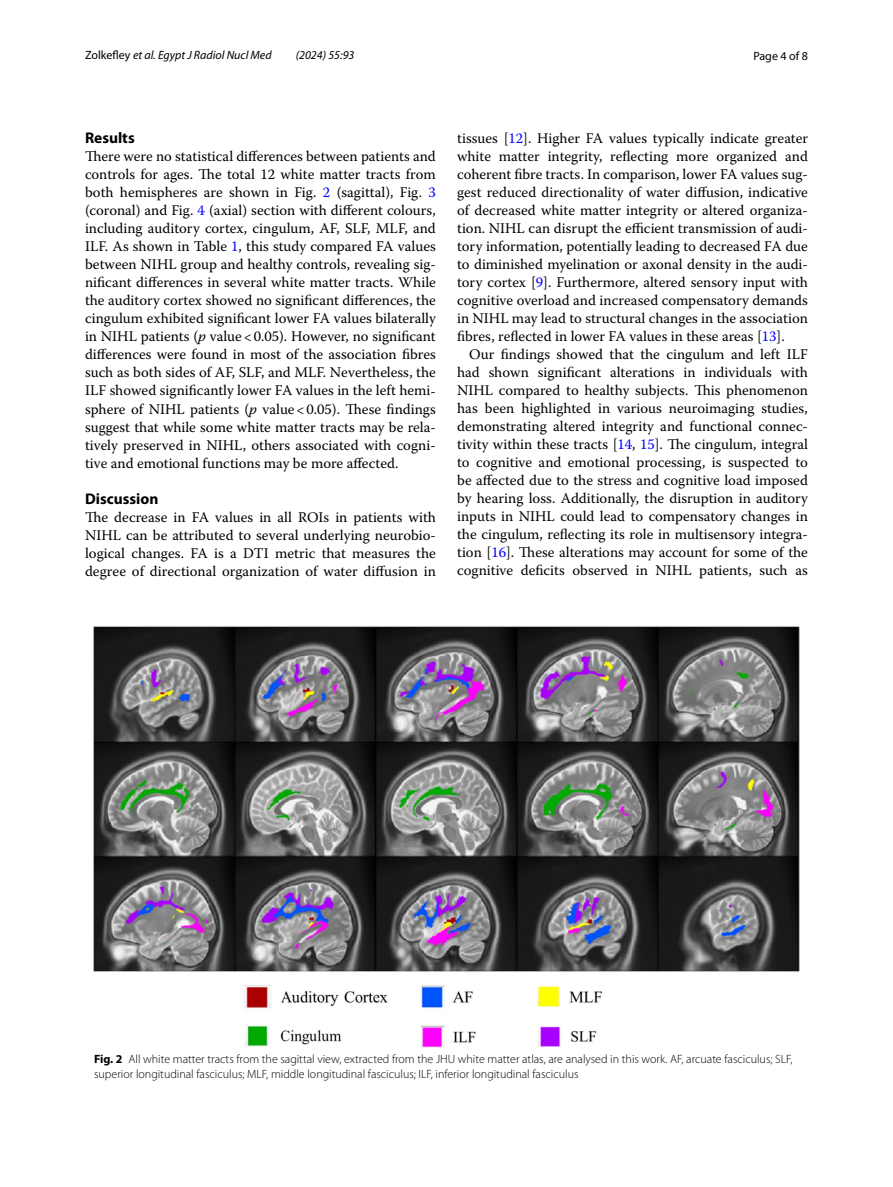
<style>
.page{position:relative;width:893px;height:1187px;background:#fff}
.page>*{position:absolute;margin:0;border:0;box-sizing:border-box;transform-origin:0 0}
.t1{font:700 15.45px "Myriad Pro";color:#000}
.t2{font:14.7px/18px "Warnock Pro";color:#000;text-align:justify}
.t3{font:300 12px/15px "Myriad Pro";color:#000}
.t4{font:italic 12px "Myriad Pro";color:#000}
.t5{font:12px "Myriad Pro";color:#000}
.s1{font-style:normal}
.s2{color:#00f}
.s3{font-style:italic}
.s4{font-weight:700}
</style>
<div class="page">
<img style="left:94px;top:626px;width:705px;height:421px">
<p class="t4" style="left:85px;top:48px;width:188px"><span class="s1">Zolkefley</span> et al. Egypt J Radiol Nucl Med</p>
<p class="t4" style="left:296px;top:48px;width:60px">(2024) 55:93</p>
<p class="t5" style="left:753px;top:48px;width:56px">Page 4 of 8</p>
<p class="t1" style="left:85px;top:128px;width:51px">Results</p>
<p class="t2" style="left:85px;top:147px;width:352px">There were no statistical differences between patients and controls for ages. The total 12 white matter tracts from both hemispheres are shown in Fig. <span class="s2">2</span> (sagittal), Fig. <span class="s2">3 </span>(coronal) and Fig. <span class="s2">4</span> (axial) section with different colours, including auditory cortex, cingulum, AF, SLF, MLF, and ILF. As shown in Table <span class="s2">1</span>, this study compared FA values between NIHL group and healthy controls, revealing sig&shy;nificant differences in several white matter tracts. While the auditory cortex showed no significant differences, the cingulum exhibited significant lower FA values bilaterally in NIHL patients (<span class="s3">p</span> value&lt;0.05). However, no significant differences were found in most of the association fibres such as both sides of AF, SLF, and MLF. Nevertheless, the ILF showed significantly lower FA values in the left hemi&shy;sphere of NIHL patients (<span class="s3">p</span> value&lt;0.05). These findings suggest that while some white matter tracts may be rela&shy;tively preserved in NIHL, others associated with cogni&shy;tive and emotional functions may be more affected.</p>
<p class="t1" style="left:85px;top:488px;width:75px">Discussion</p>
<p class="t2" style="left:85px;top:507px;width:352px">The decrease in FA values in all ROIs in patients with NIHL can be attributed to several underlying neurobio&shy;logical changes. FA is a DTI metric that measures the degree of directional organization of water diffusion in</p>
<p class="t2" style="left:457px;top:128px;width:352px">tissues [<span class="s2">12</span>]. Higher FA values typically indicate greater white matter integrity, reflecting more organized and coherent fibre tracts. In comparison, lower FA values sug&shy;gest reduced directionality of water diffusion, indicative of decreased white matter integrity or altered organiza&shy;tion. NIHL can disrupt the efficient transmission of audi&shy;tory information, potentially leading to decreased FA due to diminished myelination or axonal density in the audi&shy;tory cortex [<span class="s2">9</span>]. Furthermore, altered sensory input with cognitive overload and increased compensatory demands in NIHL may lead to structural changes in the association fibres, reflected in lower FA values in these areas [<span class="s2">13</span>].</p>
<p class="t2" style="left:457px;top:344px;width:352px;text-indent:12px">Our findings showed that the cingulum and left ILF had shown significant alterations in individuals with NIHL compared to healthy subjects. This phenomenon has been highlighted in various neuroimaging studies, demonstrating altered integrity and functional connec&shy;tivity within these tracts [<span class="s2">14</span>, <span class="s2">15</span>]. The cingulum, integral to cognitive and emotional processing, is suspected to be affected due to the stress and cognitive load imposed by hearing loss. Additionally, the disruption in auditory inputs in NIHL could lead to compensatory changes in the cingulum, reflecting its role in multisensory integra&shy;tion [<span class="s2">16</span>]. These alterations may account for some of the cognitive deficits observed in NIHL patients, such as</p>
<p class="t3" style="left:94px;top:1051px;width:700px"><span class="s4">Fig. 2</span> All white matter tracts from the sagittal view, extracted from the JHU white matter atlas, are analysed in this work. AF, arcuate fasciculus; SLF, superior longitudinal fasciculus; MLF, middle longitudinal fasciculus; ILF, inferior longitudinal fasciculus</p>
</div>
